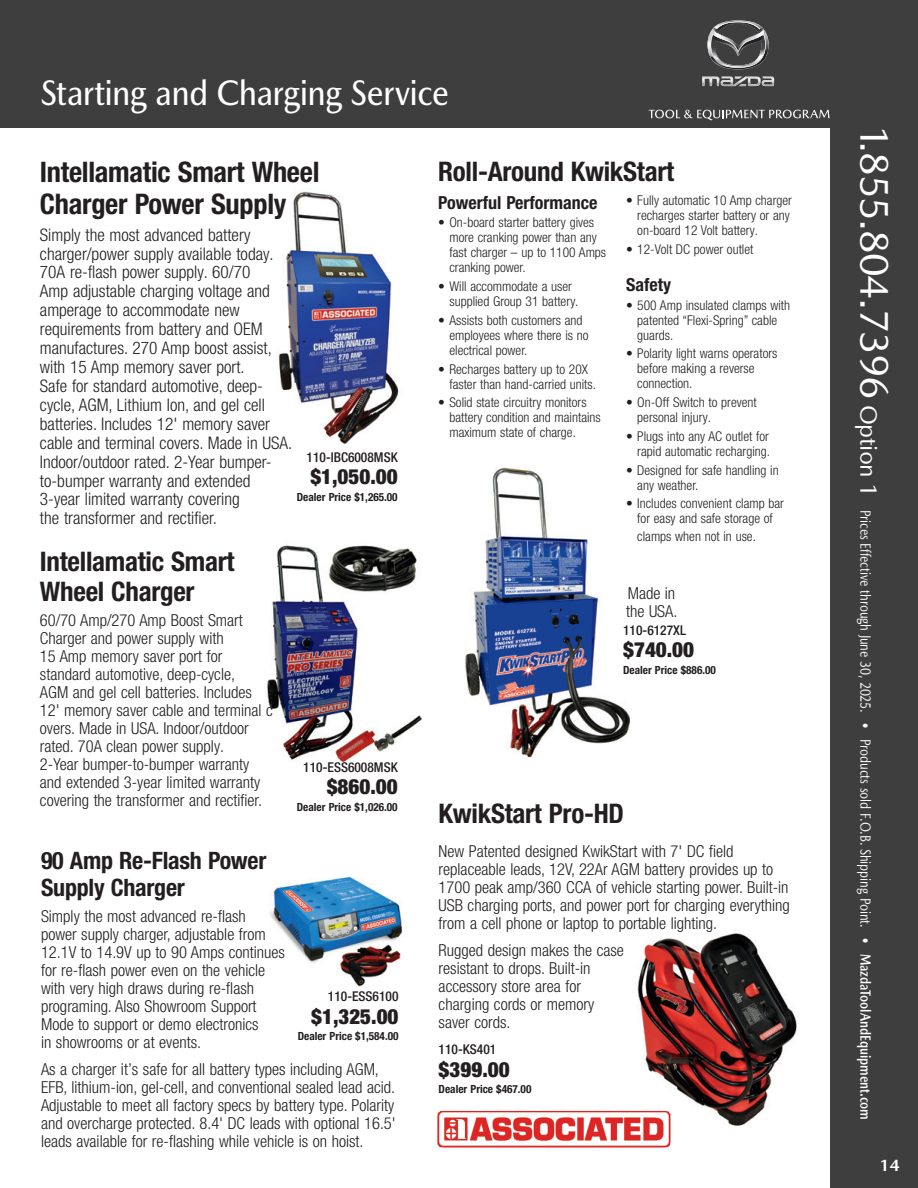
<style>
.page{position:relative;width:918px;height:1188px;background:#fff}
.page>*{position:absolute;margin:0;border:0;box-sizing:border-box;transform-origin:0 0}
.t1{font:500 36px "Mazda Type";letter-spacing:-.02em;color:#fff;scale:.9 1}
.t2{font:700 condensed 28.35px/31.5px "Helvetica Neue LT Pro";letter-spacing:-.01em;color:#231f20}
.t3{font:700 condensed 27px/30px "Helvetica Neue LT Pro";letter-spacing:-.01em;color:#231f20}
.t4{font:700 condensed 24px/27px "Helvetica Neue LT Pro";letter-spacing:-.01em;color:#231f20}
.t5{font:900 condensed 21px "Helvetica Neue LT Pro";color:#231f20}
.t6{font:700 condensed 18px "Helvetica Neue LT Pro";color:#231f20}
.t7{font:300 condensed 17.4px/18.9px "Helvetica Neue LT Pro";color:#231f20}
.t8{font:300 condensed 16.5px/18px "Helvetica Neue LT Pro";color:#231f20}
.t9{font:700 16.5px "Mazda Type";color:#fff}
.t10{font:15px "Mazda Type";letter-spacing:-.005em;color:#fff;scale:.8 1}
.t11{font:300 condensed 13.5px/15px "Helvetica Neue LT Pro";color:#231f20}
.t12{font:500 condensed 13.5px "Helvetica Neue LT Pro";color:#231f20}
.t13{font:700 condensed 11.25px "Helvetica Neue LT Pro";color:#231f20}
.s1{font-size:40.5px}
.s2{font-size:24px}
.s3{font-weight:700}
</style>
<div class="page">
<div style="left:830px;top:122px;width:88px;height:1066px;background:#3e3e3f"></div>
<div style="left:0;top:0;width:918px;height:128px;background:#3e3e3f"></div>
<svg style="left:702px;top:76px;width:73px;height:11px"></svg>
<svg style="left:707px;top:20px;width:62px;height:49px"></svg>
<svg style="left:649px;top:110px;width:181px;height:10px"></svg>
<img style="left:269px;top:876px;width:133px;height:87px">
<img style="left:336px;top:944px;width:66px;height:43px">
<img style="left:626px;top:933px;width:171px;height:198px">
<img style="left:465px;top:467px;width:165px;height:289px">
<img style="left:437px;top:1111px;width:233px;height:37px">
<img style="left:278px;top:191px;width:121px;height:253px">
<img style="left:267px;top:545px;width:154px;height:218px">
<h1 class="t1" style="left:40px;top:71px;width:456px">Starting and Charging Service</h1>
<h2 class="t2" style="left:40px;top:157px;width:281px">Intellamatic Smart Wheel<br>Charger Power Supply</h2>
<p class="t7" style="left:40px;top:225px;width:254px">Simply the most advanced battery charger/power supply available today.<br>70A re-flash power supply. 60/70<br>Amp adjustable charging voltage and amperage to accommodate new requirements from battery and OEM manufactures. 270 Amp boost assist, with 15 Amp memory saver port.<br>Safe for standard automotive, deep&shy;cycle, AGM, Lithium Ion, and gel cell batteries. Includes 12' memory saver cable and terminal covers. Made in USA.<br>Indoor/outdoor rated. 2-Year bumper&shy;to-bumper warranty and extended 3-year limited warranty covering<br>the transformer and rectifier.</p>
<h3 class="t3" style="left:40px;top:546px;width:196px">Intellamatic Smart<br>Wheel Charger</h3>
<p class="t8" style="left:40px;top:611px;width:234px">60/70 Amp/270 Amp Boost Smart Charger and power supply with<br>15 Amp memory saver port for standard automotive, deep-cycle,<br>AGM and gel cell batteries. Includes 12' memory saver cable and terminal c overs. Made in USA. Indoor/outdoor rated. 70A clean power supply.<br>2-Year bumper-to-bumper warranty and extended 3-year limited warranty covering the transformer and rectifier.</p>
<p class="t12" style="left:307px;top:449px;width:93px">110-IBC6008MSK</p>
<p class="t5" style="left:310px;top:464px;width:89px">$1,050.00</p>
<p class="t13" style="left:297px;top:490px;width:102px">Dealer Price $1,265.00</p>
<p class="t12" style="left:303px;top:759px;width:96px">110-ESS6008MSK</p>
<p class="t5" style="left:327px;top:774px;width:72px">$860.00</p>
<p class="t13" style="left:297px;top:800px;width:102px">Dealer Price $1,026.00</p>
<h3 class="t4" style="left:41px;top:847px;width:227px">90 Amp Re-Flash Power<br>Supply Charger</h3>
<p class="t8" style="left:41px;top:907px;width:245px">Simply the most advanced re-flash power supply charger, adjustable from 12.1V to 14.9V up to 90 Amps continues for re-flash power even on the vehicle with very high draws during re-flash programing. Also Showroom Support Mode to support or demo electronics<br>in showrooms or at events.</p>
<p class="t8" style="left:41px;top:1060px;width:356px">As a charger it’s safe for all battery types including AGM, EFB, lithium-ion, gel-cell, and conventional sealed lead acid.<br>Adjustable to meet all factory specs by battery type. Polarity and overcharge protected. 8.4' DC leads with optional 16.5' leads available for re-flashing while vehicle is on hoist.</p>
<p class="t12" style="left:328px;top:988px;width:72px">110-ESS6100</p>
<p class="t5" style="left:311px;top:1004px;width:89px">$1,325.00</p>
<p class="t13" style="left:298px;top:1029px;width:102px">Dealer Price $1,584.00</p>
<h3 class="t3" style="left:438px;top:157px;width:237px">Roll-Around KwikStart</h3>
<p class="t6" style="left:438px;top:191px;width:161px">Powerful Performance</p>
<p class="t11" style="left:449px;top:215px;width:158px;text-indent:-11px">• On-board starter battery gives more cranking power than any fast charger – up to 1100 Amps cranking power.</p>
<p class="t11" style="left:449px;top:279px;width:131px;text-indent:-11px">• Will accommodate a user supplied Group 31 battery.</p>
<p class="t11" style="left:449px;top:312px;width:141px;text-indent:-11px">• Assists both customers and employees where there is no electrical power.</p>
<p class="t11" style="left:449px;top:361px;width:148px;text-indent:-11px">• Recharges battery up to 20X faster than hand-carried units.</p>
<p class="t11" style="left:449px;top:395px;width:153px;text-indent:-11px">• Solid state circuitry monitors battery condition and maintains maximum state of charge.</p>
<p class="t11" style="left:637px;top:193px;width:156px;text-indent:-11px">• Fully automatic 10 Amp charger recharges starter battery or any on-board 12 Volt battery.</p>
<p class="t11" style="left:626px;top:242px;width:129px">• 12-Volt DC power outlet</p>
<p class="t6" style="left:626px;top:274px;width:46px">Safety</p>
<p class="t11" style="left:637px;top:297px;width:154px;text-indent:-11px">• 500 Amp insulated clamps with patented “Flexi-Spring” cable guards.</p>
<p class="t11" style="left:637px;top:346px;width:142px;text-indent:-11px">• Polarity light warns operators before making a reverse connection.</p>
<p class="t11" style="left:637px;top:395px;width:121px;text-indent:-11px">• On-Off Switch to prevent personal injury.</p>
<p class="t11" style="left:626px;top:429px;width:146px;text-align:right">• Plugs into any AC outlet for rapid automatic recharging.</p>
<p class="t11" style="left:637px;top:462px;width:143px;text-indent:-11px">• Designed for safe handling in any weather.</p>
<p class="t11" style="left:626px;top:496px;width:159px;text-align:center">• Includes convenient clamp bar for easy and safe storage of</p>
<p class="t11" style="left:637px;top:529px;width:120px">clamps when not in use.</p>
<p class="t8" style="left:626px;top:584px;width:53px">Made in the USA.</p>
<p class="t12" style="left:623px;top:622px;width:64px">110-6127XL</p>
<p class="t5" style="left:623px;top:637px;width:72px">$740.00</p>
<p class="t13" style="left:623px;top:663px;width:94px">Dealer Price $886.00</p>
<h3 class="t3" style="left:439px;top:798px;width:187px">KwikStart Pro-HD</h3>
<p class="t8" style="left:439px;top:842px;width:353px">New Patented designed KwikStart with 7' DC field replaceable leads, 12V, 22Ar AGM battery provides up to 1700 peak amp/360 CCA of vehicle starting power. Built-in USB charging ports, and power port for charging everything from a cell phone or laptop to portable lighting.</p>
<p class="t8" style="left:439px;top:941px;width:187px">Rugged design makes the case resistant to drops. Built-in accessory store area for charging cords or memory saver cords.</p>
<p class="t12" style="left:439px;top:1041px;width:59px">110-KS401</p>
<p class="t5" style="left:439px;top:1057px;width:72px">$399.00</p>
<p class="t13" style="left:439px;top:1083px;width:94px">Dealer Price $467.00</p>
<p class="t10" style="left:874px;top:125px;width:1245px;rotate:90deg"><span class="s1">1.855.804.7396</span> <span class="s2">Option 1</span> Prices Effective through June 30, 2025. • Products sold F.O.B. Shipping Point. • <span class="s3">MazdaToolAndEquipment.com</span></p>
<p class="t9" style="left:879px;top:1155px;width:22px">14</p>
</div>
